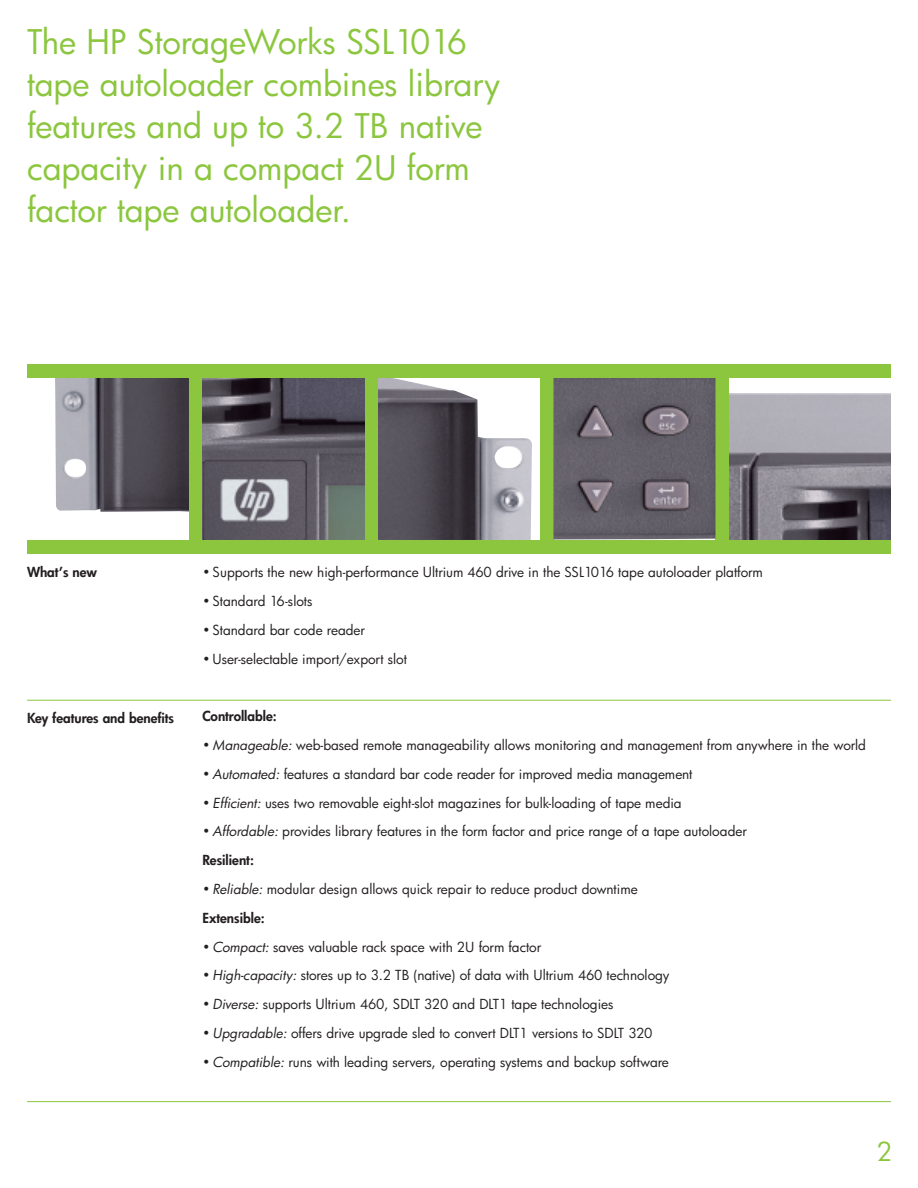
<style>
.page{position:relative;width:918px;height:1188px;background:#fff}
.page>*{position:absolute;margin:0;border:0;box-sizing:border-box;transform-origin:0 0}
.t1{font:33px/42px "Futura";letter-spacing:-.005em;color:#8bc63e}
.t2{font:25.5px "Futura";color:#8bc63e}
.t3{font:13.5px/28.8px "Futura";color:#231f20}
.t4{font:800 13.5px "Futura";color:#231f20}
.s1{font-weight:800}
.s2{font-style:italic}
</style>
<div class="page">
<hr style="left:27px;top:1101px;width:864px;height:1px;background:#8bc63e">
<hr style="left:27px;top:700px;width:864px;height:1px;background:#8bc63e">
<div style="left:27px;top:540px;width:864px;height:13px;background:#8bc63e"></div>
<div style="left:27px;top:364px;width:864px;height:14px;background:#8bc63e"></div>
<div style="left:189px;top:371px;width:14px;height:169px;background:#8bc63e"></div>
<div style="left:365px;top:371px;width:13px;height:169px;background:#8bc63e"></div>
<div style="left:540px;top:371px;width:14px;height:169px;background:#8bc63e"></div>
<div style="left:716px;top:371px;width:13px;height:169px;background:#8bc63e"></div>
<img style="left:202px;top:378px;width:162px;height:162px">
<img style="left:55px;top:378px;width:134px;height:134px">
<img style="left:378px;top:378px;width:154px;height:162px">
<img style="left:554px;top:378px;width:162px;height:161px">
<img style="left:729px;top:394px;width:162px;height:146px">
<h1 class="t1" style="left:27px;top:24px;width:475px">The HP StorageWorks SSL1016 tape autoloader combines library features and up to 3.2 TB native capacity in a compact 2U form factor tape autoloader.</h1>
<p class="t4" style="left:27px;top:566px;width:71px">What’s new</p>
<p class="t4" style="left:27px;top:711px;width:149px">Key features and benefits</p>
<p class="t3" style="left:202px;top:559px;width:562px">• Supports the new high-performance Ultrium 460 drive in the SSL1016 tape autoloader platform</p>
<p class="t3" style="left:202px;top:588px;width:112px">• Standard 16-slots</p>
<p class="t3" style="left:202px;top:617px;width:164px">• Standard bar code reader</p>
<p class="t3" style="left:202px;top:645px;width:206px">• User-selectable import/export slot</p>
<p class="t4" style="left:202px;top:710px;width:76px">Controllable:</p>
<p class="t3" style="left:202px;top:732px;width:665px"><span class="s1">•</span> <span class="s2">Manageable:</span> web-based remote manageability allows monitoring and management from anywhere in the world</p>
<p class="t3" style="left:202px;top:761px;width:492px"><span class="s1">•</span> <span class="s2">Automated:</span> features a standard bar code reader for improved media management</p>
<p class="t3" style="left:202px;top:789px;width:481px"><span class="s1">•</span> <span class="s2">Efficient:</span> uses two removable eight-slot magazines for bulk-loading of tape media</p>
<p class="t3" style="left:202px;top:818px;width:546px"><span class="s1">•</span> <span class="s2">Affordable:</span> provides library features in the form factor and price range of a tape autoloader<br><span class="s1">Resilient:</span></p>
<p class="t3" style="left:202px;top:876px;width:437px"><span class="s1">•</span> <span class="s2">Reliable:</span> modular design allows quick repair to reduce product downtime<br><span class="s1">Extensible:</span></p>
<p class="t3" style="left:202px;top:933px;width:340px"><span class="s1">•</span> <span class="s2">Compact:</span> saves valuable rack space with 2U form factor</p>
<p class="t3" style="left:202px;top:962px;width:469px"><span class="s1">•</span> <span class="s2">High-capacity:</span> stores up to 3.2 TB (native) of data with Ultrium 460 technology</p>
<p class="t3" style="left:202px;top:991px;width:412px"><span class="s1">•</span> <span class="s2">Diverse:</span> supports Ultrium 460, SDLT 320 and DLT1 tape technologies</p>
<p class="t3" style="left:202px;top:1020px;width:452px"><span class="s1">•</span> <span class="s2">Upgradable:</span> offers drive upgrade sled to convert DLT1 versions to SDLT 320</p>
<p class="t3" style="left:202px;top:1049px;width:468px"><span class="s1">•</span> <span class="s2">Compatible:</span> runs with leading servers, operating systems and backup software</p>
<h2 class="t2" style="left:877px;top:1140px;width:17px">2</h2>
</div>
